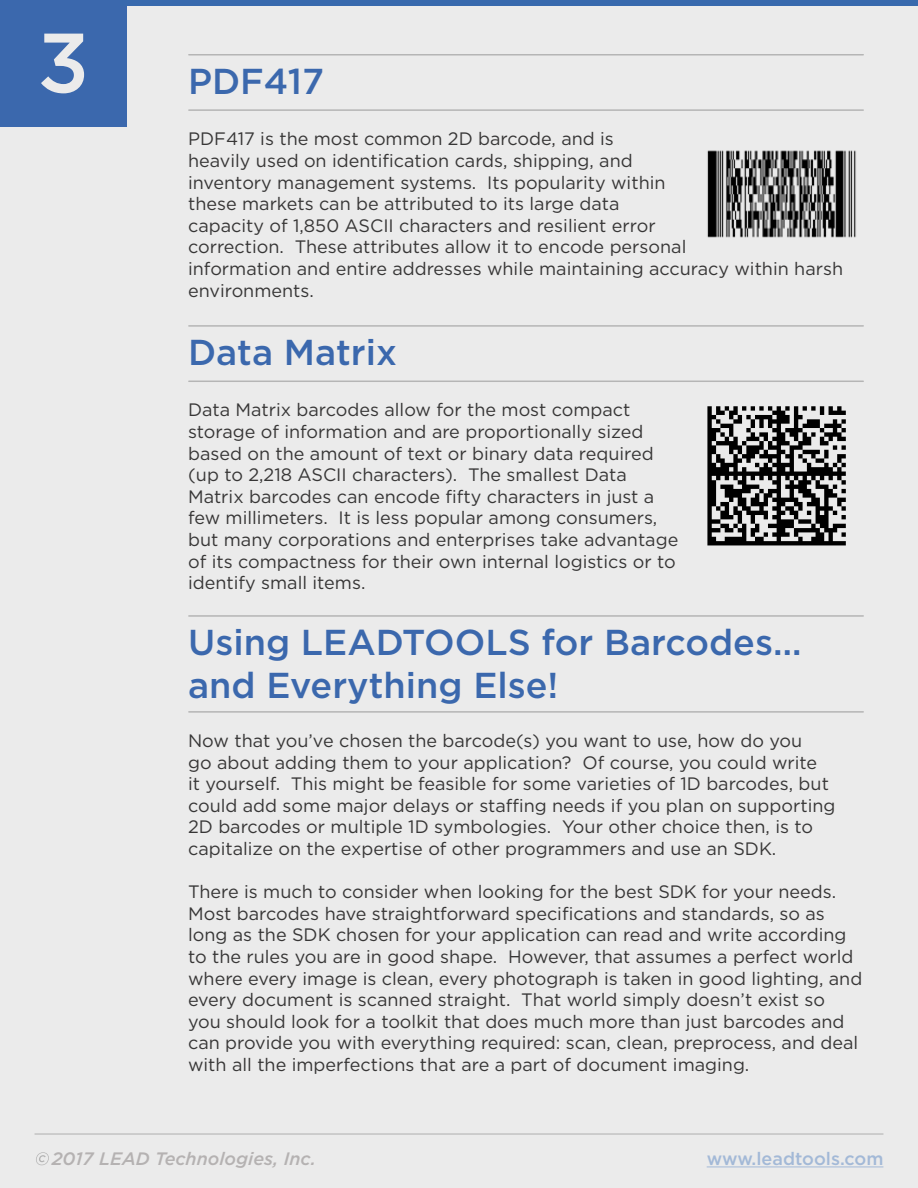
<style>
.page{position:relative;width:918px;height:1188px;background:#ebebeb}
.page>*{position:absolute;margin:0;border:0;box-sizing:border-box;transform-origin:0 0}
.t1{font:500 84px "Gotham";color:#ebebeb}
.t2{font:500 36px/43.2px "Gotham";color:#3b68ad}
.t3{font:18px/21.6px "Gotham";color:#373636}
.t4{font:italic 500 18px "Gotham";color:#b5b2b2}
.t5{font:500 18px "Gotham";color:#a3b9d7}
</style>
<div class="page">
<hr style="left:189px;top:325px;width:674px;height:2px;background:#b5b5b5">
<hr style="left:189px;top:381px;width:674px;height:1px;background:#b5b5b5">
<hr style="left:189px;top:615px;width:674px;height:2px;background:#b5b5b5">
<hr style="left:189px;top:711px;width:674px;height:2px;background:#b5b5b5">
<hr style="left:189px;top:54px;width:674px;height:2px;background:#b5b5b5">
<hr style="left:189px;top:109px;width:674px;height:2px;background:#b5b5b5">
<img style="left:707px;top:150px;width:149px;height:88px">
<img style="left:707px;top:406px;width:139px;height:140px">
<div style="left:0;top:0;width:127px;height:127px;background:#3b68ad"></div>
<div style="left:121px;top:0;width:797px;height:5px;background:#3869ad"></div>
<hr style="left:707px;top:1166px;width:176px;height:1px;background:#a3b9d7">
<svg style="left:36px;top:1152px;width:13px;height:13px"></svg>
<hr style="left:35px;top:1133px;width:848px;height:2px;background:#b5b5b5">
<h1 class="t1" style="left:37px;top:8px;width:53px">3</h1>
<h2 class="t2" style="left:188px;top:59px;width:137px">PDF417</h2>
<p class="t3" style="left:188px;top:128px;width:657px">PDF417 is the most common 2D barcode, and is<br>heavily used on identification cards, shipping, and<br>inventory management systems. Its popularity within<br>these markets can be attributed to its large data<br>capacity of 1,850 ASCII characters and resilient error<br>correction. These attributes allow it to encode personal<br>information and entire addresses while maintaining accuracy within harsh environments.</p>
<h2 class="t2" style="left:188px;top:330px;width:210px">Data Matrix</h2>
<p class="t3" style="left:188px;top:399px;width:492px">Data Matrix barcodes allow for the most compact storage of information and are proportionally sized based on the amount of text or binary data required (up to 2,218 ASCII characters). The smallest Data Matrix barcodes can encode fifty characters in just a few millimeters. It is less popular among consumers, but many corporations and enterprises take advantage of its compactness for their own internal logistics or to identify small items.</p>
<h2 class="t2" style="left:188px;top:620px;width:615px">Using LEADTOOLS for Barcodes… and Everything Else!</h2>
<p class="t3" style="left:188px;top:730px;width:649px">Now that you’ve chosen the barcode(s) you want to use, how do you<br>go about adding them to your application? Of course, you could write<br>it yourself. This might be feasible for some varieties of 1D barcodes, but could add some major delays or staffing needs if you plan on supporting 2D barcodes or multiple 1D symbologies. Your other choice then, is to capitalize on the expertise of other programmers and use an SDK.</p>
<p class="t3" style="left:188px;top:881px;width:676px">There is much to consider when looking for the best SDK for your needs.<br>Most barcodes have straightforward specifications and standards, so as long as the SDK chosen for your application can read and write according to the rules you are in good shape. However, that assumes a perfect world where every image is clean, every photograph is taken in good lighting, and every document is scanned straight. That world simply doesn’t exist so<br>you should look for a toolkit that does much more than just barcodes and can provide you with everything required: scan, clean, preprocess, and deal with all the imperfections that are a part of document imaging.</p>
<p class="t4" style="left:52px;top:1147px;width:266px">2017 LEAD Technologies, Inc.</p>
<p class="t5" style="left:707px;top:1147px;width:178px">www.leadtools.com</p>
</div>
